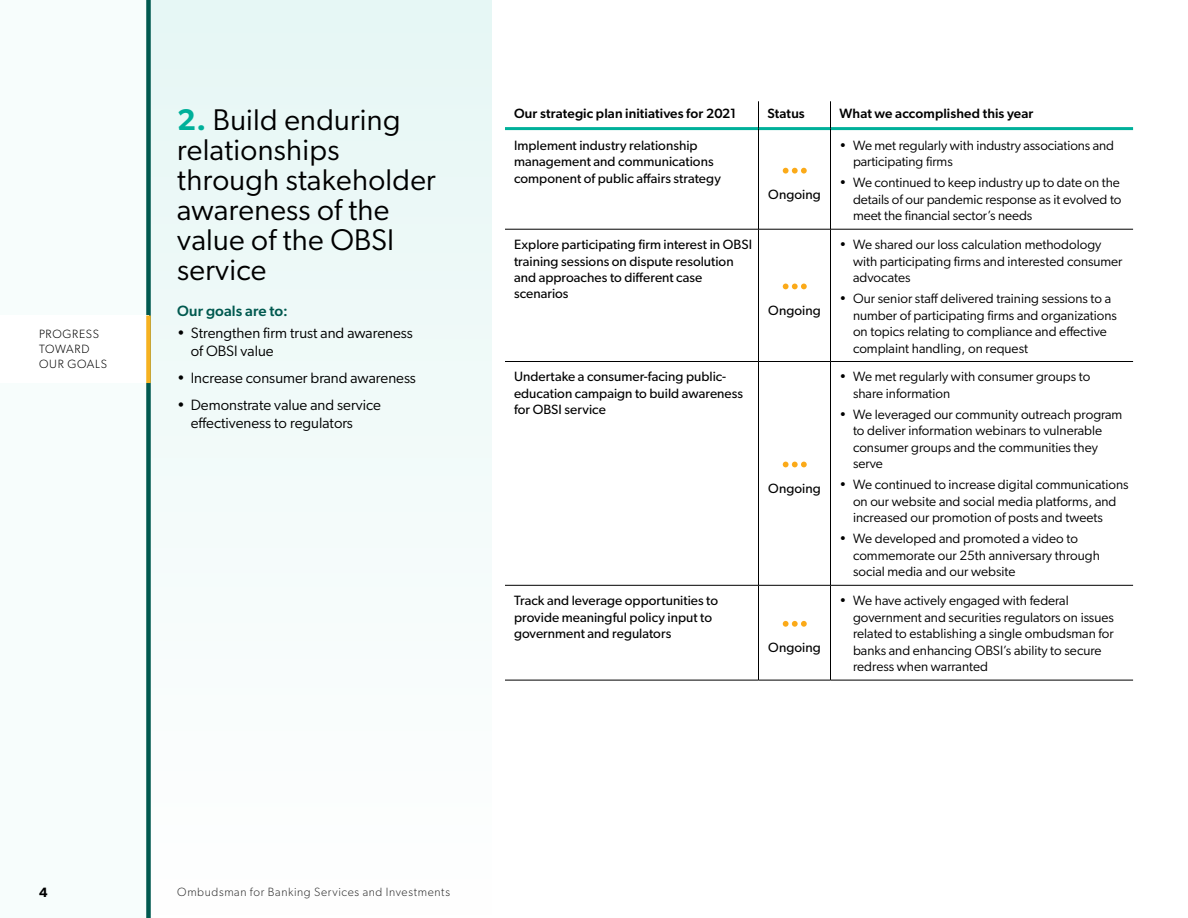
<style>
.page{position:relative;width:1188px;height:918px;background:#fff}
.page>*{position:absolute;margin:0;border:0;box-sizing:border-box;transform-origin:0 0}
.t1{font:30px/30px "Gibson";letter-spacing:.01em;color:#000}
.Body_Bullets{font:15px/18px "Gibson";color:#000}
.t2{font:500 15px "Gibson";letter-spacing:.005em;color:#00594f}
.t3{font:13.5px/16.5px "Gibson";color:#000}
.Table_Body_Copy{font:13.5px/16.5px "Gibson";letter-spacing:.005em;color:#000}
.Table_head{font:500 13.5px "Gibson";letter-spacing:.01em;color:#000}
.t4{font:600 13.5px "Gibson";color:#000}
.t5{font:300 12px "Gibson";letter-spacing:.055em;color:#333}
.t6{font:300 12px/15px "Gibson";letter-spacing:.06em;color:#000}
.s1{font-weight:600;color:#00b09a}
</style>
<div class="page">
<div style="left:146px;top:0;width:346px;height:918px;background:#f2fbfa"></div>
<hr style="left:505px;top:127px;width:253px;height:3px;background:#00b09a">
<hr style="left:759px;top:127px;width:71px;height:3px;background:#00b09a">
<hr style="left:831px;top:127px;width:302px;height:3px;background:#00b09a">
<hr style="left:759px;top:229px;width:72px;height:1px;background:#000">
<hr style="left:759px;top:361px;width:72px;height:1px;background:#000">
<hr style="left:759px;top:585px;width:72px;height:1px;background:#000">
<hr style="left:759px;top:680px;width:72px;height:1px;background:#000">
<svg style="left:758px;top:101px;width:1px;height:28px"></svg>
<svg style="left:830px;top:101px;width:1px;height:28px"></svg>
<hr style="left:758px;top:129px;width:1px;height:100px;background:#000">
<hr style="left:830px;top:129px;width:1px;height:100px;background:#000">
<hr style="left:505px;top:229px;width:254px;height:1px;background:#000">
<hr style="left:758px;top:229px;width:1px;height:132px;background:#000">
<hr style="left:831px;top:229px;width:302px;height:1px;background:#000">
<hr style="left:830px;top:229px;width:1px;height:132px;background:#000">
<hr style="left:505px;top:361px;width:254px;height:1px;background:#000">
<hr style="left:758px;top:362px;width:1px;height:223px;background:#000">
<hr style="left:831px;top:361px;width:302px;height:1px;background:#000">
<hr style="left:830px;top:362px;width:1px;height:223px;background:#000">
<hr style="left:505px;top:585px;width:254px;height:1px;background:#000">
<hr style="left:758px;top:585px;width:1px;height:95px;background:#000">
<hr style="left:831px;top:585px;width:302px;height:1px;background:#000">
<hr style="left:830px;top:585px;width:1px;height:95px;background:#000">
<hr style="left:505px;top:680px;width:254px;height:1px;background:#000">
<hr style="left:831px;top:680px;width:302px;height:1px;background:#000">
<svg style="left:783px;top:168px;width:24px;height:6px"></svg>
<svg style="left:783px;top:284px;width:24px;height:5px"></svg>
<svg style="left:783px;top:462px;width:24px;height:5px"></svg>
<svg style="left:783px;top:621px;width:24px;height:6px"></svg>
<div style="left:0;top:0;width:146px;height:918px;background:#f7fdfc"></div>
<div style="left:146px;top:0;width:5px;height:918px;background:#00594f"></div>
<div style="left:0;top:316px;width:148px;height:67px;background:#fff"></div>
<div style="left:146px;top:316px;width:5px;height:67px;background:#f6b221"></div>
<p class="t6" style="left:39px;top:327px;width:69px">PROGRESS<br>TOWARD<br>OUR GOALS</p>
<p class="t1" style="left:177px;top:104px;width:260px"><span class="s1">2.</span> Build enduring relationships through stakeholder awareness of the value of the OBSI service</p>
<p class="t2" style="left:177px;top:302px;width:112px">Our goals are to:</p>
<p class="Body_Bullets" style="left:191px;top:324px;width:224px;text-indent:-13px">• Strengthen fi rm trust and awareness of OBSI value</p>
<p class="Body_Bullets" style="left:177px;top:369px;width:240px">• Increase consumer brand awareness</p>
<p class="Body_Bullets" style="left:191px;top:396px;width:192px;text-indent:-14px">• Demonstrate value and service effectiveness to regulators</p>
<p class="Table_head" style="left:514px;top:105px;width:224px">Our strategic plan initiatives for 2021</p>
<p class="Table_head" style="left:768px;top:105px;width:39px">Status</p>
<p class="Table_head" style="left:839px;top:105px;width:195px">What we accomplished this year</p>
<p class="Table_Body_Copy" style="left:514px;top:137px;width:208px">Implement industry relationship management and communications component of public affairs strategy</p>
<p class="Table_Body_Copy" style="left:768px;top:186px;width:54px">Ongoing</p>
<p class="t3" style="left:853px;top:137px;width:263px;text-indent:-14px">• We met regularly with industry associations and participating fi rms</p>
<p class="t3" style="left:853px;top:174px;width:270px;text-indent:-14px">• We continued to keep industry up to date on the details of our pandemic response as it evolved to meet the fi nancial sector’s needs</p>
<p class="Table_Body_Copy" style="left:514px;top:236px;width:240px">Explore participating firm interest in OBSI training sessions on dispute resolution and approaches to different case scenarios</p>
<p class="Table_Body_Copy" style="left:768px;top:301px;width:54px">Ongoing</p>
<p class="Table_Body_Copy" style="left:514px;top:368px;width:231px">Undertake a consumer-facing public&shy;education campaign to build awareness for OBSI service</p>
<p class="Table_Body_Copy" style="left:768px;top:480px;width:54px">Ongoing</p>
<p class="Table_Body_Copy" style="left:514px;top:592px;width:206px">Track and leverage opportunities to provide meaningful policy input to government and regulators</p>
<p class="Table_Body_Copy" style="left:768px;top:639px;width:54px">Ongoing</p>
<p class="t3" style="left:853px;top:236px;width:271px;text-indent:-14px">• We shared our loss calculation methodology with participating fi rms and interested consumer advocates</p>
<p class="t3" style="left:853px;top:290px;width:265px;text-indent:-14px">• Our senior staff delivered training sessions to a number of participating fi rms and organizations on topics relating to compliance and effective complaint handling, on request</p>
<p class="t3" style="left:853px;top:368px;width:239px;text-indent:-14px">• We met regularly with consumer groups to share information</p>
<p class="t3" style="left:853px;top:406px;width:271px;text-indent:-14px">• We leveraged our community outreach program to deliver information webinars to vulnerable consumer groups and the communities they serve</p>
<p class="t3" style="left:853px;top:476px;width:277px;text-indent:-14px">• We continued to increase digital communications on our website and social media platforms, and increased our promotion of posts and tweets</p>
<p class="t3" style="left:853px;top:530px;width:248px;text-indent:-14px">• We developed and promoted a video to commemorate our 25th anniversary through social media and our website</p>
<p class="t3" style="left:853px;top:592px;width:262px;text-indent:-14px">• We have actively engaged with federal government and securities regulators on issues related to establishing a single ombudsman for banks and enhancing OBSI’s ability to secure redress when warranted</p>
<p class="t4" style="left:39px;top:885px;width:10px">4</p>
<p class="t5" style="left:177px;top:885px;width:274px">Ombudsman for Banking Services and Investments</p>
</div>
